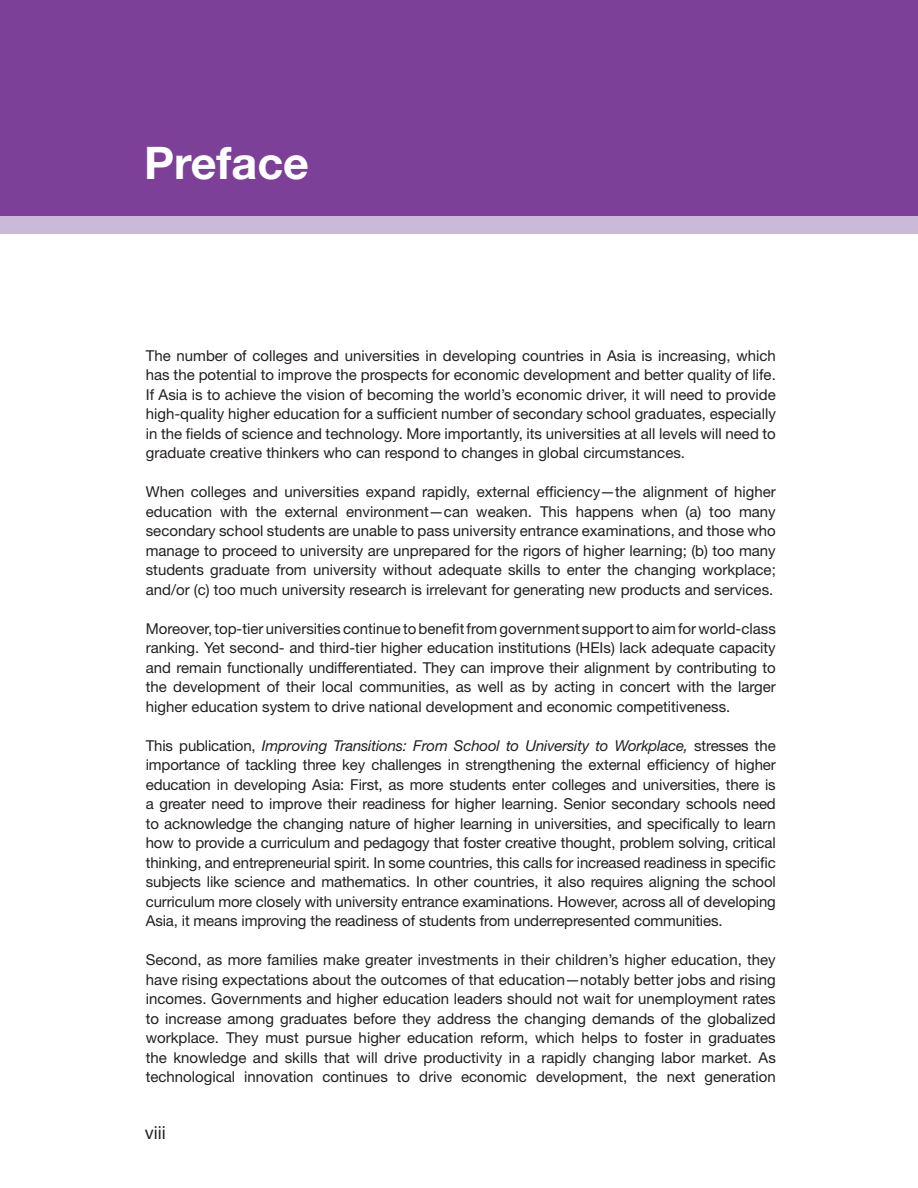
<style>
.page{position:relative;width:918px;height:1188px;background:#fff}
.page>*{position:absolute;margin:0;border:0;box-sizing:border-box;transform-origin:0 0}
.t1{font:700 45px "Helvetica Neue";color:#fff}
.t2{font:18px "Helvetica Neue";color:#231f20}
.t3{font:15px/19.5px "Helvetica Neue";color:#231f20;text-align:justify}
.s1{font-style:italic}
</style>
<div class="page">
<div style="left:0;top:0;width:918px;height:234px;background:#cab9d9"></div>
<div style="left:0;top:0;width:918px;height:216px;background:#7c4099"></div>
<h1 class="t1" style="left:144px;top:135px;width:167px">Preface</h1>
<p class="t3" style="left:146px;top:346px;width:632px">The number of colleges and universities in developing countries in Asia is increasing, which has the potential to improve the prospects for economic development and better quality of life.<br>If Asia is to achieve the vision of becoming the world’s economic driver, it will need to provide high-quality higher education for a sufficient number of secondary school graduates, especially in the fields of science and technology. More importantly, its universities at all levels will need to graduate creative thinkers who can respond to changes in global circumstances.</p>
<p class="t3" style="left:146px;top:482px;width:632px">When colleges and universities expand rapidly, external efficiency—the alignment of higher education with the external environment—can weaken. This happens when (a) too many secondary school students are unable to pass university entrance examinations, and those who manage to proceed to university are unprepared for the rigors of higher learning; (b) too many students graduate from university without adequate skills to enter the changing workplace; and/or (c) too much university research is irrelevant for generating new products and services.</p>
<p class="t3" style="left:146px;top:619px;width:632px">Moreover, top-tier universities continue to benefit from government support to aim for world-class ranking. Yet second- and third-tier higher education institutions (HEIs) lack adequate capacity and remain functionally undifferentiated. They can improve their alignment by contributing to the development of their local communities, as well as by acting in concert with the larger higher education system to drive national development and economic competitiveness.</p>
<p class="t3" style="left:146px;top:736px;width:632px">This publication, <span class="s1">Improving Transitions: From School to University to Workplace,</span> stresses the importance of tackling three key challenges in strengthening the external efficiency of higher education in developing Asia: First, as more students enter colleges and universities, there is a greater need to improve their readiness for higher learning. Senior secondary schools need to acknowledge the changing nature of higher learning in universities, and specifically to learn how to provide a curriculum and pedagogy that foster creative thought, problem solving, critical thinking, and entrepreneurial spirit. In some countries, this calls for increased readiness in specific subjects like science and mathematics. In other countries, it also requires aligning the school curriculum more closely with university entrance examinations. However, across all of developing Asia, it means improving the readiness of students from underrepresented communities.</p>
<p class="t3" style="left:146px;top:950px;width:632px">Second, as more families make greater investments in their children’s higher education, they have rising expectations about the outcomes of that education—notably better jobs and rising incomes. Governments and higher education leaders should not wait for unemployment rates to increase among graduates before they address the changing demands of the globalized workplace. They must pursue higher education reform, which helps to foster in graduates the knowledge and skills that will drive productivity in a rapidly changing labor market. As technological innovation continues to drive economic development, the next generation</p>
<p class="t2" style="left:145px;top:1121px;width:22px">viii</p>
</div>
